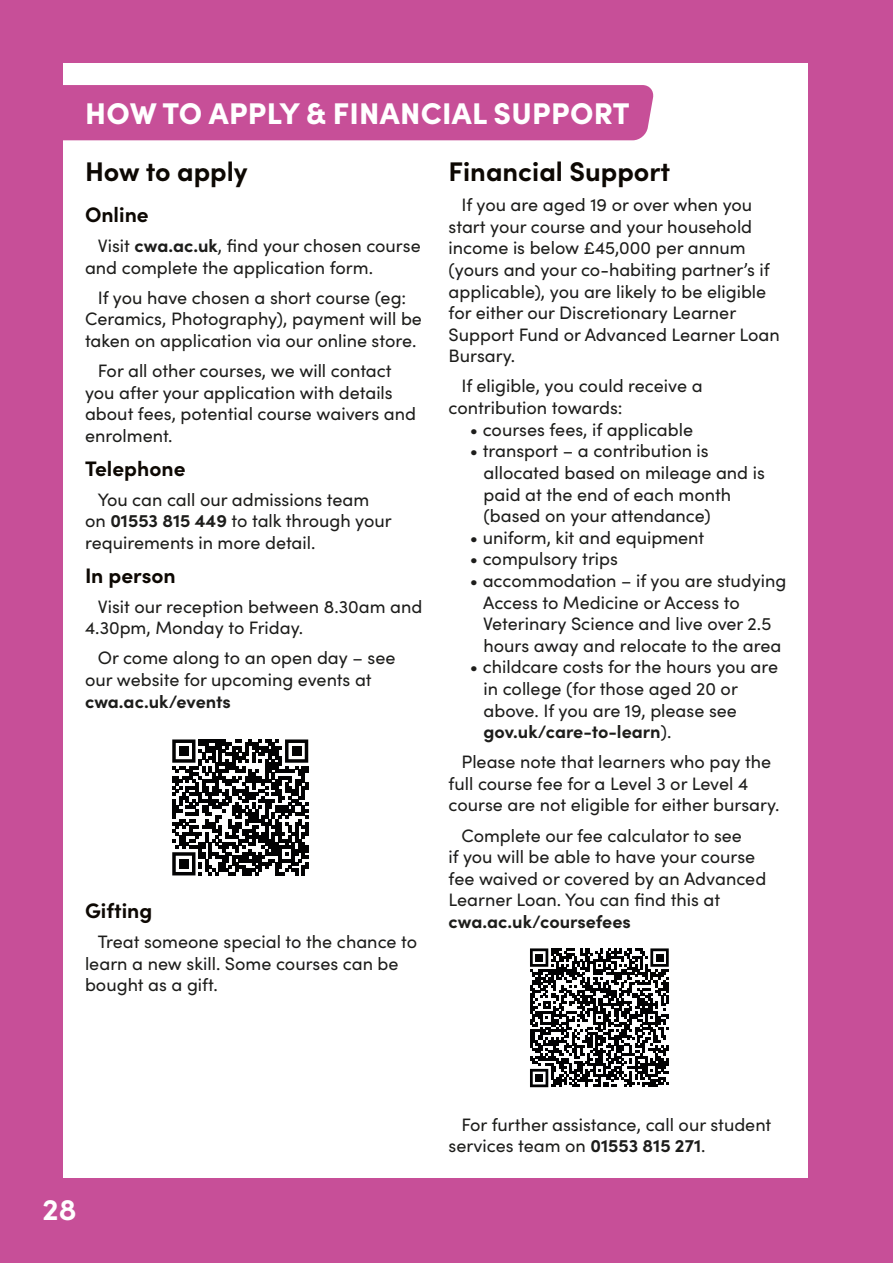
<style>
.page{position:relative;width:893px;height:1263px;background:#c74f98}
.page>*{position:absolute;margin:0;border:0;box-sizing:border-box;transform-origin:0 0}
.t1{font:900 30px "Sofia Pro";letter-spacing:.01em;color:#fff}
.t2{font:700 30px "Sofia Pro";color:#fff}
.t3{font:700 27px "Sofia Pro";color:#0d0803}
.t4{font:700 21px "Sofia Pro";color:#0d0803}
.t5{font:18px/21.6px "Sofia Pro";color:#1d1d1b}
.t6{font:700 18px "Sofia Pro";color:#1d1d1b}
.s1{font-weight:700}
</style>
<div class="page">
<div style="left:64px;top:64px;width:744px;height:1114px;background:#fff"></div>
<div style="left:64px;top:85px;width:590px;height:55px;background:#c74f98"></div>
<svg style="left:172px;top:739px;width:136px;height:136px"></svg>
<div style="left:179px;top:746px;width:10px;height:10px;background:#020203"></div>
<div style="left:292px;top:746px;width:10px;height:10px;background:#020203"></div>
<div style="left:179px;top:859px;width:10px;height:10px;background:#020203"></div>
<svg style="left:530px;top:948px;width:139px;height:139px"></svg>
<div style="left:535px;top:954px;width:8px;height:7px;background:#020203"></div>
<div style="left:656px;top:954px;width:7px;height:7px;background:#020203"></div>
<div style="left:535px;top:1074px;width:8px;height:8px;background:#020203"></div>
<h1 class="t1" style="left:85px;top:90px;width:546px">HOW TO APPLY &amp; FINANCIAL SUPPORT</h1>
<h2 class="t3" style="left:85px;top:151px;width:164px">How to apply</h2>
<p class="t4" style="left:85px;top:198px;width:65px">Online</p>
<p class="t5" style="left:85px;top:234px;width:337px;text-indent:13px">Visit <span class="s1">cwa.ac.uk</span>, find your chosen course and complete the application form.</p>
<p class="t5" style="left:85px;top:286px;width:338px;text-align:center">If you have chosen a short course (eg:<br>Ceramics, Photography), payment will be taken on application via our online store.</p>
<p class="t5" style="left:85px;top:359px;width:332px;text-indent:13px">For all other courses, we will contact you after your application with details about fees, potential course waivers and enrolment.</p>
<p class="t4" style="left:85px;top:452px;width:102px">Telephone</p>
<p class="t5" style="left:85px;top:488px;width:308px;text-indent:13px">You can call our admissions team on <span class="s1">01553 815 449</span> to talk through your requirements in more detail.</p>
<p class="t4" style="left:85px;top:559px;width:92px">In person</p>
<p class="t5" style="left:85px;top:595px;width:339px;text-indent:13px">Visit our reception between 8.30am and<br>4.30pm, Monday to Friday.</p>
<p class="t5" style="left:85px;top:646px;width:312px;text-indent:13px">Or come along to an open day – see our website for upcoming events at</p>
<p class="t6" style="left:85px;top:687px;width:147px">cwa.ac.uk/events</p>
<h2 class="t3" style="left:449px;top:151px;width:223px">Financial Support</h2>
<p class="t5" style="left:449px;top:193px;width:333px;text-indent:13px">If you are aged 19 or over when you start your course and your household income is below £45,000 per annum (yours and your co-habiting partner’s if applicable), you are likely to be eligible for either our Discretionary Learner Support Fund or Advanced Learner Loan Bursary.</p>
<p class="t5" style="left:449px;top:374px;width:255px;text-indent:13px">If eligible, you could receive a contribution towards:</p>
<p class="t5" style="left:470px;top:418px;width:225px">• courses fees, if applicable</p>
<p class="t5" style="left:483px;top:439px;width:283px;text-indent:-14px">• transport – a contribution is allocated based on mileage and is paid at the end of each month (based on your attendance)</p>
<p class="t5" style="left:470px;top:526px;width:236px">• uniform, kit and equipment</p>
<p class="t5" style="left:470px;top:547px;width:150px">• compulsory trips</p>
<p class="t5" style="left:483px;top:569px;width:305px;text-indent:-13px">• accommodation – if you are studying Access to Medicine or Access to Veterinary Science and live over 2.5 hours away and relocate to the area</p>
<p class="t5" style="left:483px;top:655px;width:296px;text-indent:-14px">• childcare costs for the hours you are in college (for those aged 20 or above. If you are 19, please see <span class="s1">gov.uk/care-to-learn</span>).</p>
<p class="t5" style="left:449px;top:750px;width:333px;text-indent:13px">Please note that learners who pay the full course fee for a Level 3 or Level 4 course are not eligible for either bursary.</p>
<p class="t5" style="left:449px;top:823px;width:319px;text-indent:13px">Complete our fee calculator to see<br>if you will be able to have your course fee waived or covered by an Advanced Learner Loan. You can find this at</p>
<p class="t6" style="left:449px;top:908px;width:184px">cwa.ac.uk/coursefees</p>
<p class="t4" style="left:85px;top:894px;width:69px">Gifting</p>
<p class="t5" style="left:85px;top:930px;width:334px;text-indent:13px">Treat someone special to the chance to learn a new skill. Some courses can be bought as a gift.</p>
<h1 class="t2" style="left:43px;top:1187px;width:35px">28</h1>
<p class="t5" style="left:449px;top:1113px;width:324px;text-indent:13px">For further assistance, call our student services team on <span class="s1">01553 815 271</span>.</p>
</div>
